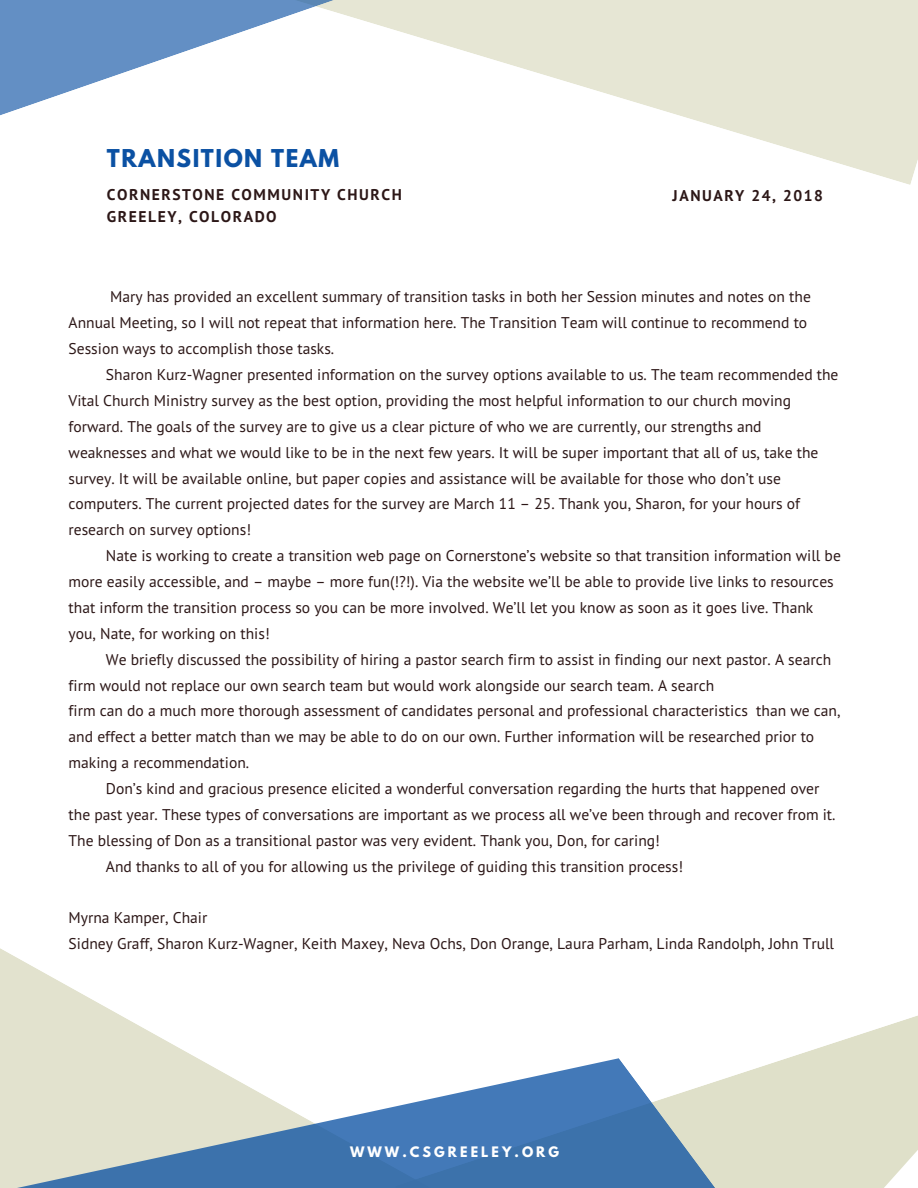
<style>
.page{position:relative;width:918px;height:1188px;background:#fff}
.page>*{position:absolute;margin:0;border:0;box-sizing:border-box;transform-origin:0 0}
.t1{font:700 21.75px "League Spartan";letter-spacing:.07em;color:#0b51a3}
.t2{font:15.6px/25.8px "PT Sans";color:#2c1717}
.t3{font:700 15.6px/21.3px "PT Sans";letter-spacing:.1em;color:#2c1717}
.t4{font:700 12.75px "League Spartan";letter-spacing:.24em;color:#fff}
</style>
<div class="page">
<svg style="left:3px;top:950px;width:915px;height:238px"></svg>
<svg style="left:351px;top:0;width:567px;height:185px;fill:#e6e6d4"></svg>
<svg style="left:0;top:0;width:351px;height:116px"></svg>
<h1 class="t1" style="left:107px;top:147px;width:234px">TRANSITION TEAM</h1>
<p class="t3" style="left:107px;top:184px;width:296px">CORNERSTONE COMMUNITY CHURCH<br>GREELEY, COLORADO</p>
<p class="t3" style="left:673px;top:185px;width:152px">JANUARY 24, 2018</p>
<p class="t2" style="left:69px;top:284px;width:744px;text-indent:41px">Mary has provided an excellent summary of transition tasks in both her Session minutes and notes on the<br>Annual Meeting, so I will not repeat that information here. The Transition Team will continue to recommend to<br>Session ways to accomplish those tasks.</p>
<p class="t2" style="left:69px;top:361px;width:771px;text-indent:37px">Sharon Kurz-Wagner presented information on the survey options available to us. The team recommended the Vital Church Ministry survey as the best option, providing the most helpful information to our church moving forward. The goals of the survey are to give us a clear picture of who we are currently, our strengths and weaknesses and what we would like to be in the next few years. It will be super important that all of us, take the survey. It will be available online, but paper copies and assistance will be available for those who don’t use computers. The current projected dates for the survey are March 11 – 25. Thank you, Sharon, for your hours of research on survey options!</p>
<p class="t2" style="left:69px;top:542px;width:774px;text-indent:37px">Nate is working to create a transition web page on Cornerstone’s website so that transition information will be more easily accessible, and – maybe – more fun(!?!). Via the website we’ll be able to provide live links to resources that inform the transition process so you can be more involved. We’ll let you know as soon as it goes live. Thank you, Nate, for working on this!</p>
<p class="t2" style="left:69px;top:646px;width:773px;text-indent:37px">We briefly discussed the possibility of hiring a pastor search firm to assist in finding our next pastor. A search firm would not replace our own search team but would work alongside our search team. A search<br>firm can do a much more thorough assessment of candidates personal and professional characteristics than we can, and effect a better match than we may be able to do on our own. Further information will be researched prior to making a recommendation.</p>
<p class="t2" style="left:106px;top:775px;width:715px">Don’s kind and gracious presence elicited a wonderful conversation regarding the hurts that happened over</p>
<p class="t2" style="left:69px;top:801px;width:768px">the past year. These types of conversations are important as we process all we’ve been through and recover from it.</p>
<p class="t2" style="left:69px;top:827px;width:593px">The blessing of Don as a transitional pastor was very evident. Thank you, Don, for caring!</p>
<p class="t2" style="left:106px;top:853px;width:579px">And thanks to all of you for allowing us the privilege of guiding this transition process!</p>
<p class="t2" style="left:69px;top:905px;width:767px">Myrna Kamper, Chair<br>Sidney Graff, Sharon Kurz-Wagner, Keith Maxey, Neva Ochs, Don Orange, Laura Parham, Linda Randolph, John Trull</p>
<p class="t4" style="left:350px;top:1146px;width:211px">WWW.CSGREELEY.ORG</p>
</div>
